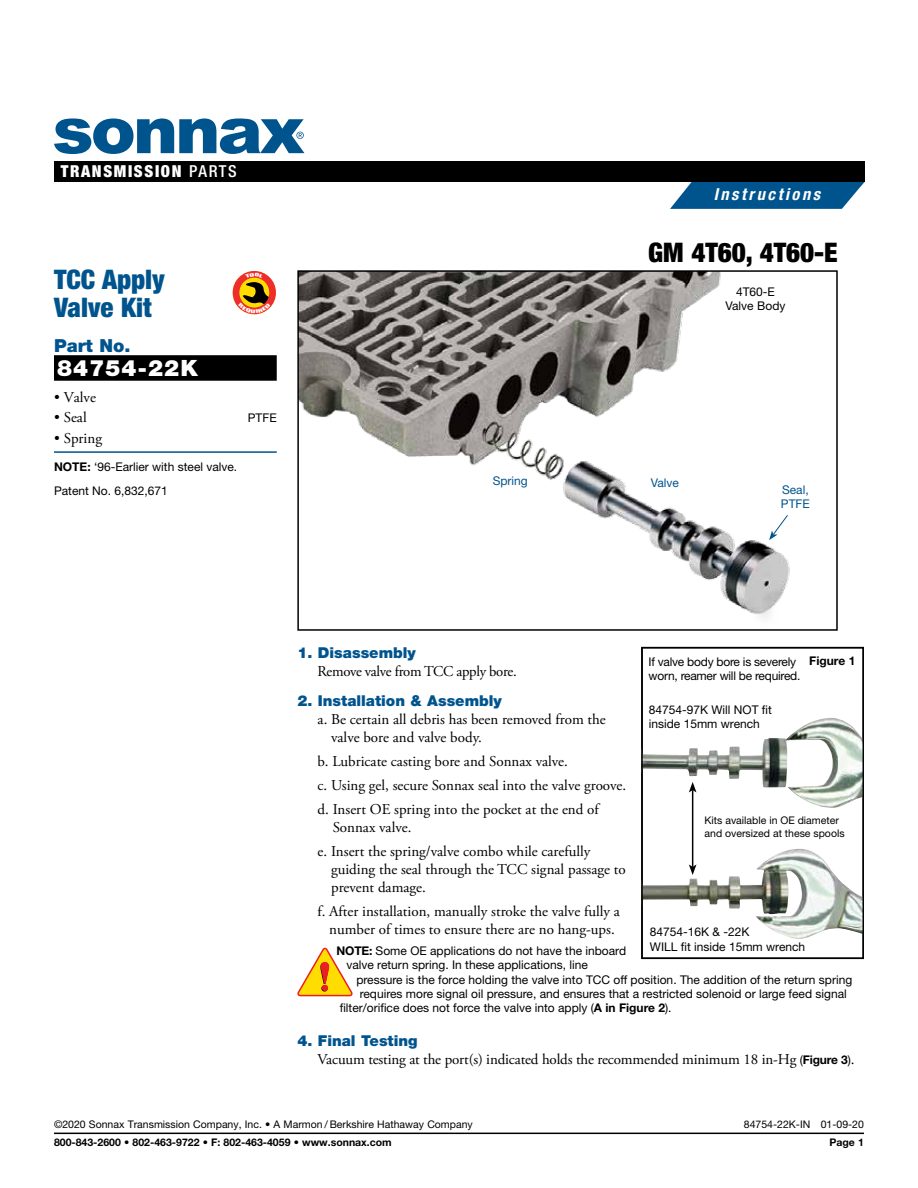
<style>
.page{position:relative;width:918px;height:1188px;background:#fff}
.page>*{position:absolute;margin:0;border:0;box-sizing:border-box;transform-origin:0 0}
.t1{font:900 condensed 27px/27.8px "Helvetica Neue LT Std";color:#00548e}
.t2{font:900 condensed 27px "Helvetica Neue LT Std";color:#000}
.t3{font:900 22.5px "Helvetica Neue LT Std";letter-spacing:.05em;color:#fff}
.t4{font:900 18px "Helvetica Neue LT Std";color:#00548e}
.t5{font:900 condensed 16.5px "Helvetica Neue LT Std";letter-spacing:.1em;color:#fff}
.t6{font:italic 700 condensed 16.5px "Helvetica Neue LT Std";letter-spacing:.155em;color:#fff}
.t7{font:15px/18px "Adobe Garamond Pro";color:#000}
.t8{font:900 15px "Helvetica Neue LT Std";color:#00548e}
.t9{font:15px "Adobe Garamond Pro";letter-spacing:-.02em;color:#000}
.t10{font:12px/14.4px "Helvetica Neue LT Std";color:#000}
.t11{font:12px/14.4px "Helvetica Neue LT Std";letter-spacing:-.02em;color:#000}
.t12{font:12px/14.4px "Helvetica Neue LT Std";color:#00548e}
.t13{font:10.5px/12.6px "Helvetica Neue LT Std";color:#000}
.t14{font:700 10.5px "Helvetica Neue LT Std";color:#000}
.s1{font-weight:500}
.s2{font-weight:700}
.s3{font-family:"Helvetica Neue LT Std";font-size:12px}
.s4{font-family:"Helvetica Neue LT Std";font-weight:700;font-size:12px}
</style>
<div class="page">
<img style="left:300px;top:273px;width:490px;height:345px">
<div style="left:297px;top:270px;width:541px;height:361px;border:2px solid #000"></div>
<svg style="left:298px;top:948px;width:55px;height:48px"></svg>
<div style="left:54px;top:355px;width:223px;height:26px;background:#000"></div>
<hr style="left:54px;top:451px;width:223px;height:2px;background:#00548e">
<hr style="left:692px;top:790px;width:1px;height:77px;background:#000">
<img style="left:644px;top:849px;width:217px;height:90px">
<img style="left:644px;top:718px;width:217px;height:90px">
<div style="left:641px;top:647px;width:223px;height:312px;border:2px solid #000"></div>
<svg style="left:769px;top:514px;width:20px;height:26px"></svg>
<hr style="left:54px;top:1133px;width:810px;height:1px;background:#000">
<svg style="left:670px;top:182px;width:195px;height:27px;background:#1e689b"></svg>
<div style="left:54px;top:161px;width:811px;height:21px;background:#000"></div>
<svg style="left:54px;top:118px;width:250px;height:36px"></svg>
<svg style="left:233px;top:271px;width:43px;height:43px"></svg>
<p class="t5" style="left:61px;top:161px;width:178px">TRANSMISSION <span class="s1">PARTS</span></p>
<h1 class="t1" style="left:54px;top:265px;width:112px">TCC Apply<br>Valve Kit</h1>
<p class="t4" style="left:54px;top:335px;width:78px">Part No.</p>
<h2 class="t3" style="left:57px;top:355px;width:142px">84754-22K</h2>
<p class="t7" style="left:54px;top:388px;width:44px">• Valve</p>
<p class="t7" style="left:54px;top:409px;width:34px">• Seal</p>
<p class="t10" style="left:248px;top:411px;width:30px">PTFE</p>
<p class="t7" style="left:54px;top:430px;width:50px">• Spring</p>
<p class="t10" style="left:54px;top:455px;width:185px;line-height:23.4px"><span class="s2">NOTE:</span> ‘96-Earlier with steel valve.<br>Patent No. 6,832,671</p>
<p class="t6" style="left:714px;top:185px;width:108px">Instructions</p>
<h1 class="t2" style="left:648px;top:236px;width:191px">GM 4T60, 4T60-E</h1>
<p class="t10" style="left:725px;top:284px;width:62px;text-align:center">4T60-E<br>Valve Body</p>
<p class="t12" style="left:493px;top:473px;width:37px">Spring</p>
<p class="t12" style="left:651px;top:476px;width:30px">Valve</p>
<p class="t12" style="left:781px;top:482px;width:30px">Seal,<br>PTFE</p>
<p class="t8" style="left:297px;top:643px;width:120px">1. Disassembly</p>
<p class="t9" style="left:318px;top:662px;width:201px">Remove valve from TCC apply bore.</p>
<p class="t8" style="left:297px;top:692px;width:206px">2. Installation &amp; Assembly</p>
<p class="t7" style="left:331px;top:711px;width:276px;text-indent:-14px">a. Be certain all debris has been removed from the valve bore and valve body.</p>
<p class="t7" style="left:318px;top:750px;width:310px;line-height:24px">b. Lubricate casting bore and Sonnax valve.<br>c. Using gel, secure Sonnax seal into the valve groove. d. Insert OE spring into the pocket at the end of</p>
<p class="t7" style="left:318px;top:816px;width:274px;line-height:24px;text-indent:15px">Sonnax valve.<br>e. Insert the spring/valve combo while carefully</p>
<p class="t7" style="left:331px;top:861px;width:296px">guiding the seal through the TCC signal passage to prevent damage.</p>
<p class="t7" style="left:318px;top:903px;width:304px;text-align:center">f. After installation, manually stroke the valve fully a number of times to ensure there are no hang-ups.</p>
<p class="t10" style="left:346px;top:943px;width:281px;text-indent:-10px"><span class="s2">NOTE:</span> Some OE applications do not have the inboard valve return spring. In these applications, line</p>
<p class="t10" style="left:356px;top:972px;width:497px">pressure is the force holding the valve into TCC off position. The addition of the return spring</p>
<p class="t10" style="left:360px;top:986px;width:489px">requires more signal oil pressure, and ensures that a restricted solenoid or large feed signal</p>
<p class="t10" style="left:340px;top:1001px;width:333px">filter/orifice does not force the valve into apply (<span class="s2">A in Figure 2</span>).</p>
<p class="t8" style="left:297px;top:1032px;width:122px">4. Final Testing</p>
<p class="t7" style="left:318px;top:1051px;width:538px">Vacuum testing at the port(s) indicated holds the recommended minimum 18 in-Hg <span class="s3">(</span><span class="s4">Figure 3</span><span class="s3">)</span>.</p>
<p class="t11" style="left:649px;top:654px;width:209px">If valve body bore is severely <span class="s2">Figure 1 </span>worn, reamer will be required.</p>
<p class="t10" style="left:649px;top:702px;width:125px">84754-97K Will NOT fit inside 15mm wrench</p>
<p class="t13" style="left:705px;top:814px;width:142px">Kits available in OE diameter and oversized at these spools</p>
<p class="t10" style="left:650px;top:925px;width:157px">84754-16K &amp; -22K<br>WILL fit inside 15mm wrench</p>
<p class="t13" style="left:54px;top:1118px;width:420px">©2020 Sonnax Transmission Company, Inc. • A Marmon / Berkshire Hathaway Company</p>
<p class="t13" style="left:744px;top:1118px;width:122px">84754-22K-IN 01-09-20</p>
<p class="t14" style="left:54px;top:1136px;width:339px">800-843-2600 • 802-463-9722 • F: 802-463-4059 • www.sonnax.com</p>
<p class="t14" style="left:829px;top:1136px;width:36px">Page 1</p>
</div>
